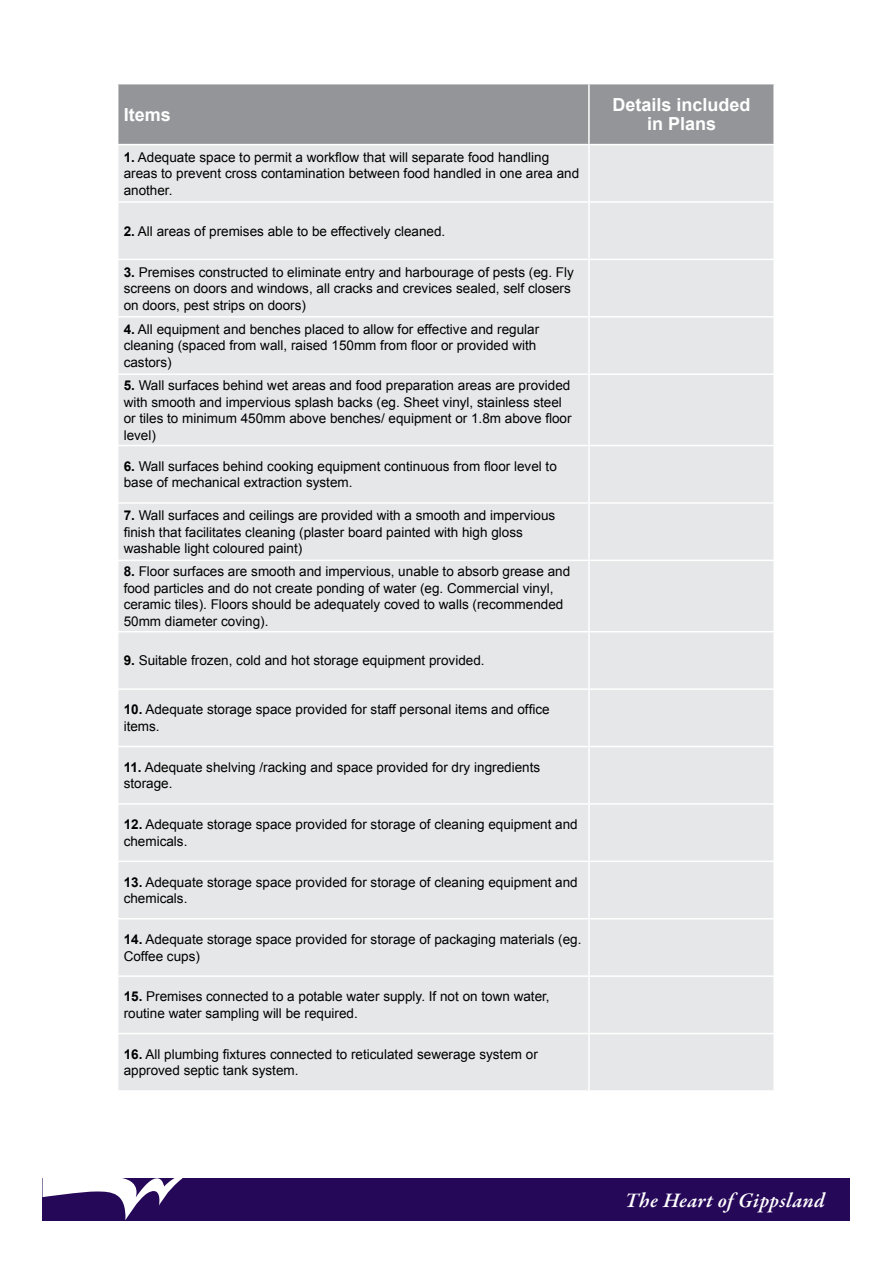
<style>
.page{position:relative;width:893px;height:1263px;background:#fff}
.page>*{position:absolute;margin:0;border:0;box-sizing:border-box;transform-origin:0 0}
.t1{font:italic 600 21px "Garamond Premr Pro";letter-spacing:.015em;color:#fff}
.t2{font:700 18px/19.5px "Arial";color:#fff;text-align:center}
.t3{font:13.5px/16.5px "Arial";color:#000}
.s1{font-weight:700}
</style>
<div class="page">
<div style="left:43px;top:1178px;width:807px;height:42px;background:#260859"></div>
<svg style="left:43px;top:1178px;width:140px;height:42px"></svg>
<div style="left:118px;top:84px;width:655px;height:60px;background:#939598"></div>
<div style="left:118px;top:145px;width:655px;height:945px;background:#e6e7e8"></div>
<hr style="left:588px;top:84px;width:2px;height:60px;background:#fff">
<hr style="left:588px;top:145px;width:2px;height:56px;background:#fff">
<hr style="left:117px;top:201px;width:472px;height:2px;background:#fff">
<hr style="left:589px;top:201px;width:186px;height:2px;background:#fff">
<hr style="left:588px;top:203px;width:2px;height:56px;background:#fff">
<hr style="left:117px;top:259px;width:472px;height:1px;background:#fff">
<hr style="left:589px;top:259px;width:186px;height:1px;background:#fff">
<hr style="left:588px;top:260px;width:2px;height:56px;background:#fff">
<hr style="left:117px;top:316px;width:472px;height:2px;background:#fff">
<hr style="left:589px;top:316px;width:186px;height:2px;background:#fff">
<hr style="left:588px;top:318px;width:2px;height:55px;background:#fff">
<hr style="left:117px;top:373px;width:472px;height:2px;background:#fff">
<hr style="left:589px;top:373px;width:186px;height:2px;background:#fff">
<hr style="left:588px;top:375px;width:2px;height:70px;background:#fff">
<hr style="left:117px;top:445px;width:472px;height:1px;background:#fff">
<hr style="left:589px;top:445px;width:186px;height:1px;background:#fff">
<hr style="left:588px;top:446px;width:2px;height:56px;background:#fff">
<hr style="left:117px;top:502px;width:472px;height:2px;background:#fff">
<hr style="left:589px;top:502px;width:186px;height:2px;background:#fff">
<hr style="left:588px;top:504px;width:2px;height:56px;background:#fff">
<hr style="left:117px;top:560px;width:472px;height:1px;background:#fff">
<hr style="left:589px;top:560px;width:186px;height:1px;background:#fff">
<hr style="left:588px;top:561px;width:2px;height:70px;background:#fff">
<hr style="left:117px;top:631px;width:472px;height:1px;background:#fff">
<hr style="left:589px;top:631px;width:186px;height:1px;background:#fff">
<hr style="left:588px;top:632px;width:2px;height:56px;background:#fff">
<hr style="left:117px;top:688px;width:472px;height:2px;background:#fff">
<hr style="left:589px;top:688px;width:186px;height:2px;background:#fff">
<hr style="left:588px;top:690px;width:2px;height:56px;background:#fff">
<hr style="left:117px;top:746px;width:472px;height:1px;background:#fff">
<hr style="left:589px;top:746px;width:186px;height:1px;background:#fff">
<hr style="left:588px;top:747px;width:2px;height:56px;background:#fff">
<hr style="left:117px;top:803px;width:472px;height:2px;background:#fff">
<hr style="left:589px;top:803px;width:186px;height:2px;background:#fff">
<hr style="left:588px;top:805px;width:2px;height:55px;background:#fff">
<hr style="left:117px;top:860px;width:472px;height:2px;background:#fff">
<hr style="left:589px;top:860px;width:186px;height:2px;background:#fff">
<hr style="left:588px;top:862px;width:2px;height:56px;background:#fff">
<hr style="left:117px;top:918px;width:472px;height:1px;background:#fff">
<hr style="left:589px;top:918px;width:186px;height:1px;background:#fff">
<hr style="left:588px;top:919px;width:2px;height:56px;background:#fff">
<hr style="left:117px;top:975px;width:472px;height:2px;background:#fff">
<hr style="left:589px;top:975px;width:186px;height:2px;background:#fff">
<hr style="left:588px;top:977px;width:2px;height:56px;background:#fff">
<hr style="left:117px;top:1033px;width:472px;height:1px;background:#fff">
<hr style="left:589px;top:1033px;width:186px;height:1px;background:#fff">
<hr style="left:588px;top:1034px;width:2px;height:56px;background:#fff">
<h2 class="t2" style="left:124px;top:105px;width:49px">Items</h2>
<h2 class="t2" style="left:613px;top:95px;width:140px">Details included in Plans</h2>
<p class="t3" style="left:124px;top:149px;width:457px"><span class="s1">1.</span> Adequate space to permit a workflow that will separate food handling areas to prevent cross contamination between food handled in one area and another.</p>
<p class="t3" style="left:124px;top:223px;width:323px"><span class="s1">2.</span> All areas of premises able to be effectively cleaned.</p>
<p class="t3" style="left:124px;top:264px;width:452px"><span class="s1">3.</span> Premises constructed to eliminate entry and harbourage of pests (eg. Fly screens on doors and windows, all cracks and crevices sealed, self closers on doors, pest strips on doors)</p>
<p class="t3" style="left:124px;top:321px;width:417px"><span class="s1">4.</span> All equipment and benches placed to allow for effective and regular cleaning (spaced from wall, raised 150mm from floor or provided with castors)</p>
<p class="t3" style="left:124px;top:377px;width:449px"><span class="s1">5.</span> Wall surfaces behind wet areas and food preparation areas are provided with smooth and impervious splash backs (eg. Sheet vinyl, stainless steel or tiles to minimum 450mm above benches/ equipment or 1.8m above floor level)</p>
<p class="t3" style="left:124px;top:458px;width:435px"><span class="s1">6.</span> Wall surfaces behind cooking equipment continuous from floor level to base of mechanical extraction system.</p>
<p class="t3" style="left:124px;top:507px;width:433px"><span class="s1">7.</span> Wall surfaces and ceilings are provided with a smooth and impervious finish that facilitates cleaning (plaster board painted with high gloss washable light coloured paint)</p>
<p class="t3" style="left:124px;top:563px;width:448px"><span class="s1">8.</span> Floor surfaces are smooth and impervious, unable to absorb grease and food particles and do not create ponding of water (eg. Commercial vinyl, ceramic tiles). Floors should be adequately coved to walls (recommended 50mm diameter coving).</p>
<p class="t3" style="left:124px;top:652px;width:362px"><span class="s1">9.</span> Suitable frozen, cold and hot storage equipment provided.</p>
<p class="t3" style="left:124px;top:702px;width:428px"><span class="s1">10.</span> Adequate storage space provided for staff personal items and office items.</p>
<p class="t3" style="left:124px;top:759px;width:418px"><span class="s1">11.</span> Adequate shelving /racking and space provided for dry ingredients storage.</p>
<p class="t3" style="left:124px;top:816px;width:456px"><span class="s1">12.</span> Adequate storage space provided for storage of cleaning equipment and chemicals.</p>
<p class="t3" style="left:124px;top:874px;width:456px"><span class="s1">13.</span> Adequate storage space provided for storage of cleaning equipment and chemicals.</p>
<p class="t3" style="left:124px;top:931px;width:459px"><span class="s1">14.</span> Adequate storage space provided for storage of packaging materials (eg.<br>Coffee cups)</p>
<p class="t3" style="left:124px;top:989px;width:427px"><span class="s1">15.</span> Premises connected to a potable water supply. If not on town water, routine water sampling will be required.</p>
<p class="t3" style="left:124px;top:1046px;width:416px"><span class="s1">16.</span> All plumbing fixtures connected to reticulated sewerage system or approved septic tank system.</p>
<h1 class="t1" style="left:625px;top:1187px;width:201px">The Heart of Gippsland</h1>
</div>
